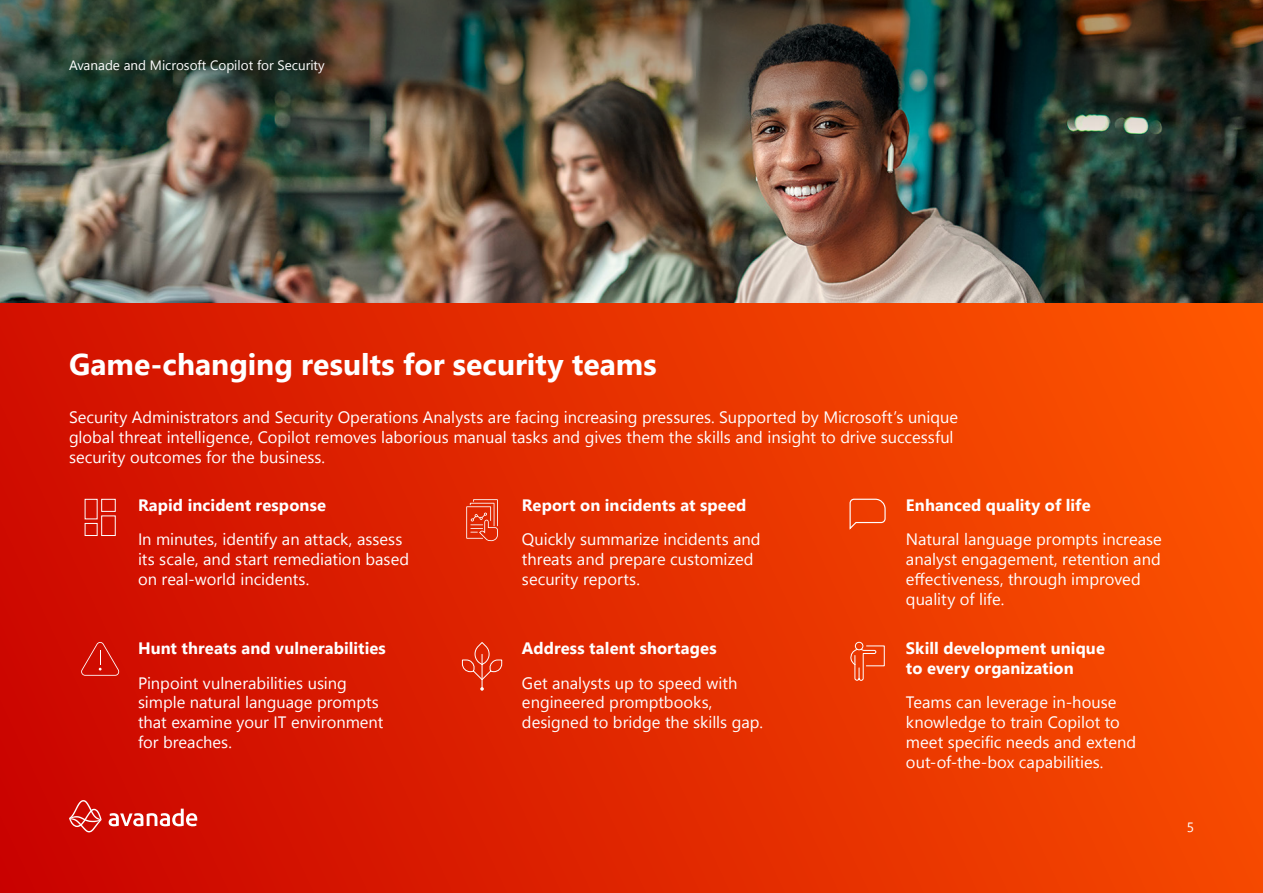
<style>
.page{position:relative;width:1263px;height:893px;background:#fff}
.page>*{position:absolute;margin:0;border:0;box-sizing:border-box;transform-origin:0 0}
.t1{font:700 30px "Segoe UI";color:#fff}
.t2{font:16.5px/19.8px "Segoe UI";color:#fff}
.t3{font:700 16.5px/19.8px "Segoe UI";letter-spacing:.005em;color:#fff}
.t4{font:13.5px "Segoe UI";color:#fff}
</style>
<div class="page">
<img style="left:0;top:161px;width:1263px;height:142px">
<div style="left:0;top:303px;width:1263px;height:590px;background:linear-gradient(to right,#cd0800,#fb5100)"></div>
<svg style="left:81px;top:642px;width:39px;height:34px"></svg>
<svg style="left:466px;top:499px;width:32px;height:42px"></svg>
<hr style="left:482px;top:654px;width:1px;height:35px;background:#fff">
<svg style="left:461px;top:641px;width:42px;height:40px"></svg>
<svg style="left:480px;top:687px;width:4px;height:4px"></svg>
<svg style="left:849px;top:498px;width:37px;height:33px"></svg>
<div style="left:855px;top:642px;width:8px;height:8px;border:1px solid #fff;border-radius:50%"></div>
<svg style="left:850px;top:648px;width:27px;height:33px"></svg>
<div style="left:866px;top:645px;width:19px;height:21px;border:1px solid #fff"></div>
<svg style="left:109px;top:809px;width:88px;height:17px"></svg>
<svg style="left:69px;top:800px;width:33px;height:32px"></svg>
<div style="left:101px;top:499px;width:15px;height:13px;border:1px solid #fff"></div>
<div style="left:101px;top:515px;width:15px;height:21px;border:1px solid #fff"></div>
<div style="left:85px;top:523px;width:13px;height:13px;border:1px solid #fff"></div>
<img style="left:0;top:0;width:1263px;height:161px">
<p class="t4" style="left:69px;top:55px;width:257px">Avanade and Microsoft Copilot for Security</p>
<h1 class="t1" style="left:69px;top:341px;width:589px">Game-changing results for security teams</h1>
<p class="t2" style="left:69px;top:406px;width:891px">Security Administrators and Security Operations Analysts are facing increasing pressures. Supported by Microsoft’s unique global threat intelligence, Copilot removes laborious manual tasks and gives them the skills and insight to drive successful security outcomes for the business.</p>
<p class="t3" style="left:138px;top:494px;width:189px">Rapid incident response</p>
<p class="t2" style="left:138px;top:529px;width:273px">In minutes, identify an attack, assess its scale, and start remediation based on real-world incidents.</p>
<p class="t3" style="left:138px;top:637px;width:249px">Hunt threats and vulnerabilities</p>
<p class="t2" style="left:138px;top:672px;width:247px">Pinpoint vulnerabilities using simple natural language prompts that examine your IT environment for breaches.</p>
<p class="t3" style="left:522px;top:494px;width:226px">Report on incidents at speed</p>
<p class="t2" style="left:522px;top:529px;width:240px">Quickly summarize incidents and threats and prepare customized security reports.</p>
<p class="t3" style="left:522px;top:637px;width:196px">Address talent shortages</p>
<p class="t2" style="left:522px;top:672px;width:242px">Get analysts up to speed with engineered promptbooks, designed to bridge the skills gap.</p>
<p class="t3" style="left:906px;top:494px;width:186px">Enhanced quality of life</p>
<p class="t2" style="left:906px;top:529px;width:257px">Natural language prompts increase analyst engagement, retention and effectiveness, through improved quality of life.</p>
<p class="t3" style="left:906px;top:637px;width:200px">Skill development unique to every organization</p>
<p class="t2" style="left:906px;top:692px;width:232px">Teams can leverage in-house knowledge to train Copilot to meet specific needs and extend out-of-the-box capabilities.</p>
<p class="t4" style="left:1187px;top:817px;width:9px">5</p>
</div>
